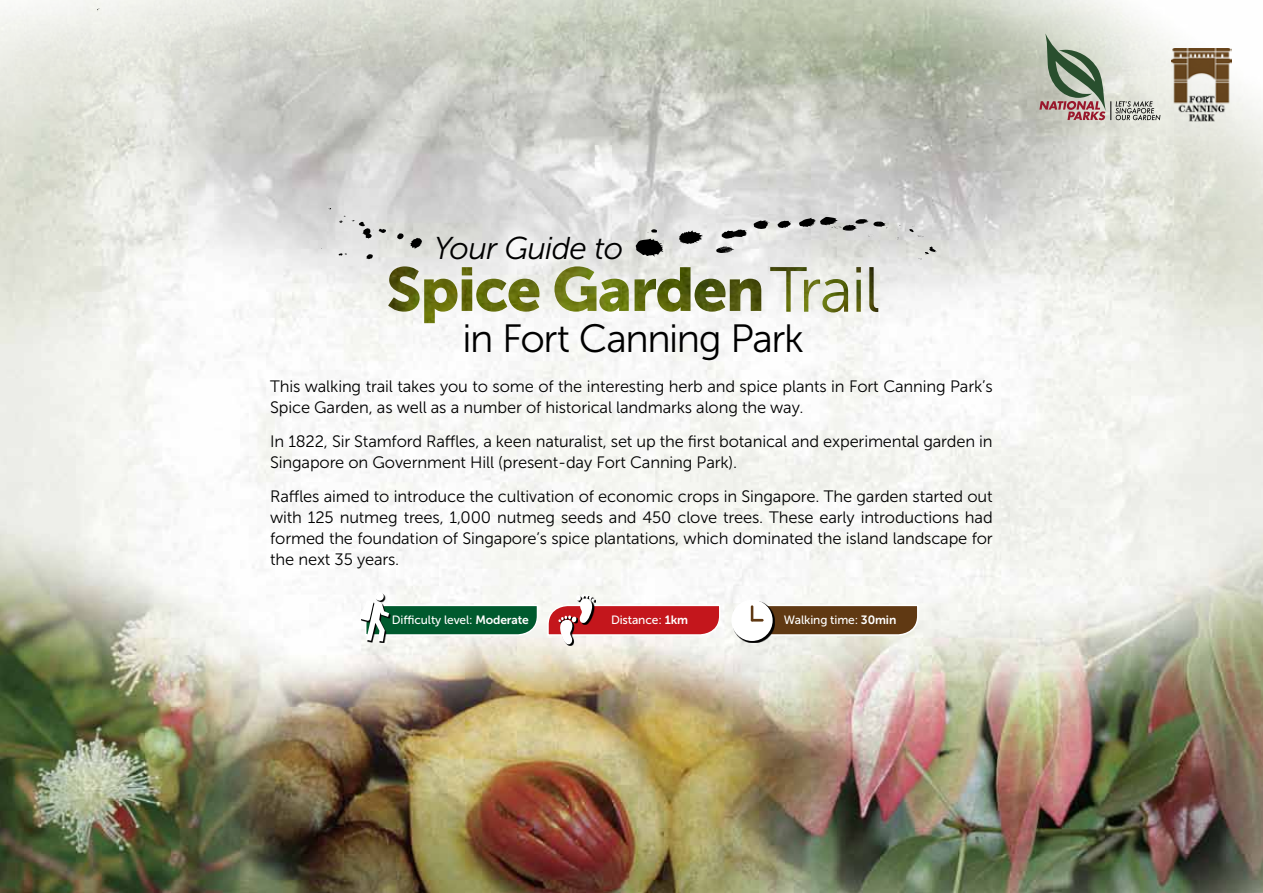
<style>
.page{position:relative;width:1263px;height:893px;background:#fff}
.page>*{position:absolute;margin:0;border:0;box-sizing:border-box;transform-origin:0 0}
.t1{font:39.3px "Museo Sans 300";letter-spacing:-.035em;color:#000}
.t2{font:italic 31.5px "Museo Sans 300";letter-spacing:-.025em;color:#000}
.t3{font:16.5px/21px "Museo Sans 300";letter-spacing:-.01em;color:#000}
.t4{font:12px "Museo Sans 500";letter-spacing:-.01em;color:#fff}
.s1{font-family:"Museo Sans 700"}
</style>
<div class="page">
<img style="left:0;top:0;width:1263px;height:893px">
<img style="left:1171px;top:48px;width:61px;height:75px">
<svg style="left:361px;top:641px;width:30px;height:2px"></svg>
<svg style="left:359px;top:592px;width:180px;height:49px"></svg>
<svg style="left:560px;top:644px;width:18px;height:2px"></svg>
<svg style="left:546px;top:594px;width:175px;height:50px"></svg>
<svg style="left:733px;top:601px;width:41px;height:42px"></svg>
<div style="left:731px;top:600px;width:42px;height:41px;background:#fff;border-radius:50%"></div>
<svg style="left:750px;top:604px;width:169px;height:32px"></svg>
<svg style="left:635px;top:229px;width:29px;height:27px"></svg>
<svg style="left:678px;top:231px;width:25px;height:13px"></svg>
<svg style="left:720px;top:220px;width:50px;height:19px"></svg>
<svg style="left:777px;top:220px;width:14px;height:8px"></svg>
<svg style="left:716px;top:246px;width:18px;height:7px"></svg>
<svg style="left:799px;top:217px;width:89px;height:20px"></svg>
<svg style="left:895px;top:224px;width:6px;height:7px"></svg>
<svg style="left:909px;top:226px;width:14px;height:12px"></svg>
<svg style="left:919px;top:247px;width:18px;height:13px"></svg>
<svg style="left:338px;top:253px;width:9px;height:3px"></svg>
<svg style="left:339px;top:216px;width:6px;height:7px"></svg>
<svg style="left:366px;top:254px;width:7px;height:5px"></svg>
<svg style="left:352px;top:220px;width:34px;height:19px"></svg>
<svg style="left:397px;top:233px;width:25px;height:16px"></svg>
<img style="left:770px;top:267px;width:108px;height:45px">
<img style="left:388px;top:266px;width:373px;height:57px">
<svg style="left:1039px;top:33px;width:121px;height:87px"></svg>
<h2 class="t2" style="left:434px;top:231px;width:191px">Your Guide to</h2>
<h1 class="t1" style="left:462px;top:317px;width:343px">in Fort Canning Park</h1>
<p class="t3" style="left:270px;top:376px;width:724px">This walking trail takes you to some of the interesting herb and spice plants in Fort Canning Park’s<br>Spice Garden, as well as a number of historical landmarks along the way.</p>
<p class="t3" style="left:270px;top:431px;width:724px">In 1822, Sir Stamford Raffles, a keen naturalist, set up the first botanical and experimental garden in<br>Singapore on Government Hill (present-day Fort Canning Park).</p>
<p class="t3" style="left:270px;top:486px;width:724px;text-align:justify">Raffles aimed to introduce the cultivation of economic crops in Singapore. The garden started out with 125 nutmeg trees, 1,000 nutmeg seeds and 450 clove trees. These early introductions had formed the foundation of Singapore’s spice plantations, which dominated the island landscape for the next 35 years.</p>
<p class="t4" style="left:392px;top:613px;width:138px">Difficulty level: <span class="s1">Moderate</span></p>
<p class="t4" style="left:611px;top:613px;width:79px">Distance: <span class="s1">1km</span></p>
<p class="t4" style="left:784px;top:613px;width:114px">Walking time: <span class="s1">30min</span></p>
</div>
